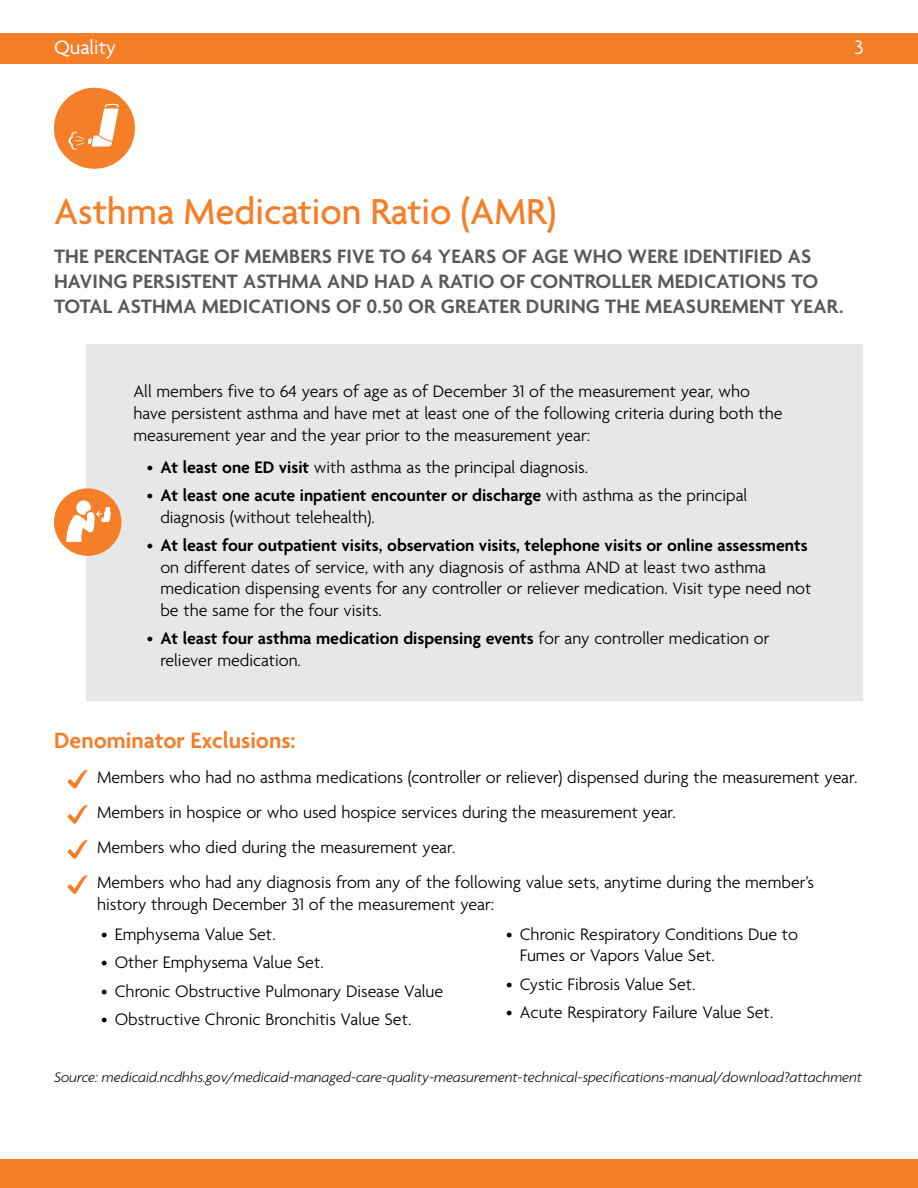
<style>
.page{position:relative;width:918px;height:1188px;background:#fff}
.page>*{position:absolute;margin:0;border:0;box-sizing:border-box;transform-origin:0 0}
.t1{font:500 39px "Agenda";color:#f57e29}
.t2{font:600 24px "Agenda";color:#f57e29}
.t3{font:600 21px/25.2px "Agenda";letter-spacing:.01em;color:#58595b}
.t4{font:21px "Agenda";color:#fff}
.t5{font:300 18px/21.6px "Agenda";color:#000}
.t6{font:italic 300 15px "Agenda";color:#000}
.s1{font-weight:600}
</style>
<div class="page">
<div style="left:0;top:33px;width:918px;height:31px;background:#f57e29"></div>
<div style="left:0;top:1159px;width:918px;height:29px;background:#f57e29"></div>
<div style="left:54px;top:88px;width:81px;height:81px;background:#f57e29;border-radius:50%"></div>
<svg style="left:68px;top:104px;width:51px;height:46px"></svg>
<div style="left:86px;top:344px;width:776px;height:356px;background:#e6e7e8"></div>
<div style="left:54px;top:488px;width:68px;height:68px;background:#f57e29;border-radius:50%"></div>
<svg style="left:66px;top:500px;width:45px;height:42px"></svg>
<svg style="left:67px;top:769px;width:21px;height:20px"></svg>
<svg style="left:67px;top:805px;width:21px;height:19px"></svg>
<svg style="left:67px;top:840px;width:21px;height:19px"></svg>
<svg style="left:67px;top:875px;width:21px;height:19px"></svg>
<p class="t4" style="left:54px;top:36px;width:63px">Quality</p>
<p class="t4" style="left:855px;top:36px;width:11px">3</p>
<h1 class="t1" style="left:54px;top:191px;width:504px">Asthma Medication Ratio (AMR)</h1>
<p class="t3" style="left:54px;top:245px;width:791px">THE PERCENTAGE OF MEMBERS FIVE TO 64 YEARS OF AGE WHO WERE IDENTIFIED AS<br>HAVING PERSISTENT ASTHMA AND HAD A RATIO OF CONTROLLER MEDICATIONS TO<br>TOTAL ASTHMA MEDICATIONS OF 0.50 OR GREATER DURING THE MEASUREMENT YEAR.</p>
<p class="t5" style="left:133px;top:382px;width:651px">All members five to 64 years of age as of December 31 of the measurement year, who have persistent asthma and have met at least one of the following criteria during both the measurement year and the year prior to the measurement year:</p>
<p class="t5" style="left:147px;top:457px;width:443px">• <span class="s1">At least one ED visit</span> with asthma as the principal diagnosis.</p>
<p class="t5" style="left:160px;top:486px;width:588px;text-indent:-14px">• <span class="s1">At least one acute inpatient encounter or discharge</span> with asthma as the principal diagnosis (without telehealth).</p>
<p class="t5" style="left:160px;top:536px;width:653px;text-indent:-14px">• <span class="s1">At least four outpatient visits, observation visits, telephone visits or online assessments </span>on different dates of service, with any diagnosis of asthma AND at least two asthma medication dispensing events for any controller or reliever medication. Visit type need not be the same for the four visits.</p>
<p class="t5" style="left:160px;top:629px;width:611px;text-indent:-14px">• <span class="s1">At least four asthma medication dispensing events</span> for any controller medication or reliever medication.</p>
<h2 class="t2" style="left:54px;top:727px;width:243px">Denominator Exclusions:</h2>
<p class="t5" style="left:97px;top:760px;width:762px;line-height:35.1px">Members who had no asthma medications (controller or reliever) dispensed during the measurement year.<br>Members in hospice or who used hospice services during the measurement year.<br>Members who died during the measurement year.<br>Members who had any diagnosis from any of the following value sets, anytime during the member’s</p>
<p class="t5" style="left:97px;top:894px;width:398px">history through December 31 of the measurement year:</p>
<p class="t5" style="left:101px;top:924px;width:176px">• Emphysema Value Set.</p>
<p class="t5" style="left:101px;top:953px;width:224px">• Other Emphysema Value Set.</p>
<p class="t5" style="left:101px;top:981px;width:344px">• Chronic Obstructive Pulmonary Disease Value</p>
<p class="t5" style="left:101px;top:1009px;width:312px">• Obstructive Chronic Bronchitis Value Set.</p>
<p class="t5" style="left:520px;top:924px;width:280px;text-indent:-14px">• Chronic Respiratory Conditions Due to<br>Fumes or Vapors Value Set.</p>
<p class="t5" style="left:506px;top:974px;width:191px">• Cystic Fibrosis Value Set.</p>
<p class="t5" style="left:506px;top:1003px;width:269px">• Acute Respiratory Failure Value Set.</p>
<p class="t6" style="left:54px;top:1068px;width:810px">Source: medicaid.ncdhhs.gov/medicaid-managed-care-quality-measurement-technical-specifications-manual/download?attachment</p>
</div>
